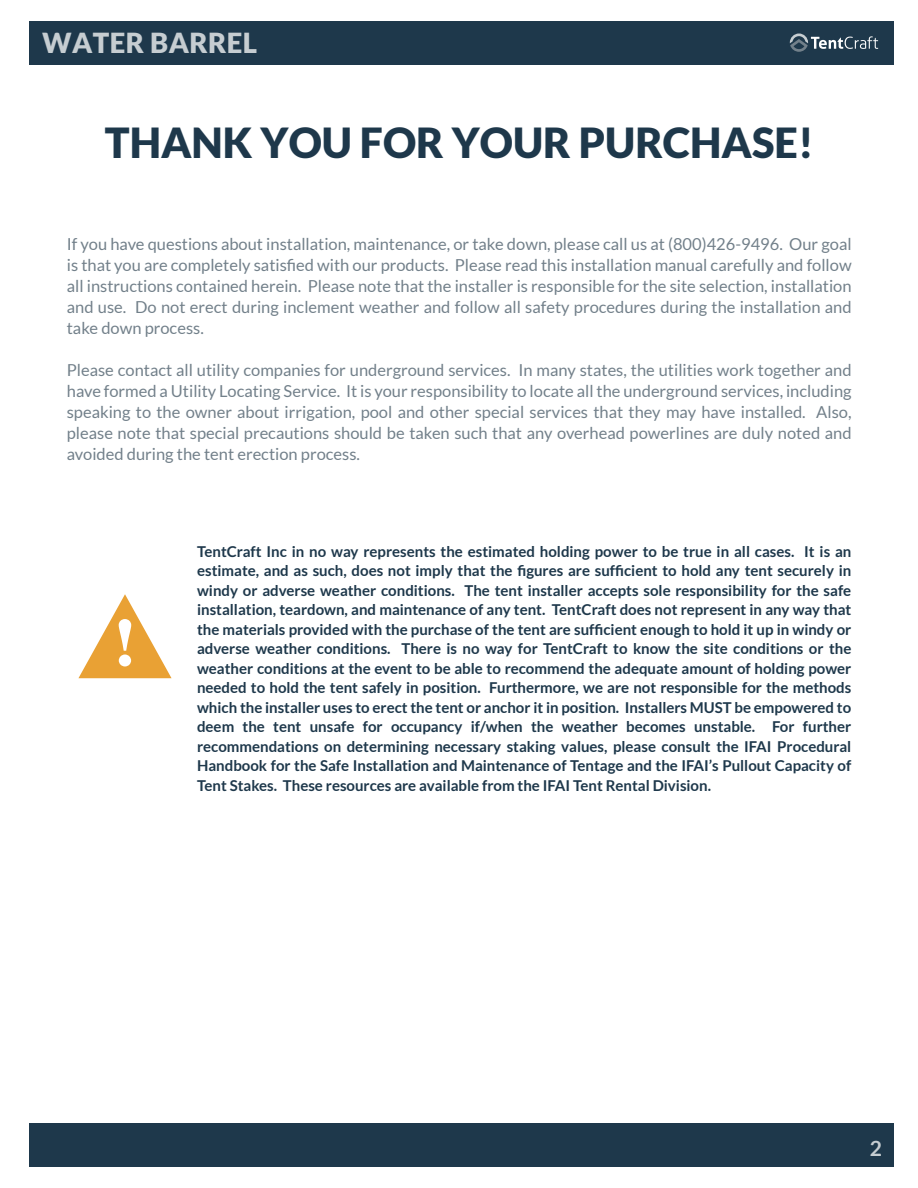
<style>
.page{position:relative;width:918px;height:1188px;background:#fff}
.page>*{position:absolute;margin:0;border:0;box-sizing:border-box;transform-origin:0 0}
.t1{font:900 41.55px "Lato";color:#1e384b}
.t2{font:900 27.6px "Lato";letter-spacing:.015em;color:#c6cdd1}
.t3{font:700 21px "Lato";color:#c6cdd1}
.t4{font:16.5px/21px "Lato";color:#72808a;text-align:justify}
.t5{font:700 15px/19.5px "Lato";color:#1e384b;text-align:justify}
</style>
<div class="page">
<div style="left:29px;top:21px;width:865px;height:43px;background:#1e384b"></div>
<div style="left:29px;top:1124px;width:865px;height:43px;background:#1e384b"></div>
<svg style="left:78px;top:594px;width:94px;height:84px"></svg>
<svg style="left:790px;top:34px;width:88px;height:18px"></svg>
<h2 class="t2" style="left:42px;top:27px;width:216px">WATER BARREL</h2>
<h1 class="t1" style="left:105px;top:118px;width:710px">THANK YOU FOR YOUR PURCHASE!</h1>
<p class="t4" style="left:67px;top:233px;width:786px">If you have questions about installation, maintenance, or take down, please call us at (800)426-9496. Our goal is that you are completely satisfied with our products. Please read this installation manual carefully and follow all instructions contained herein. Please note that the installer is responsible for the site selection, installation and use. Do not erect during inclement weather and follow all safety procedures during the installation and take down process.</p>
<p class="t4" style="left:67px;top:359px;width:786px">Please contact all utility companies for underground services. In many states, the utilities work together and have formed a Utility Locating Service. It is your responsibility to locate all the underground services, including speaking to the owner about irrigation, pool and other special services that they may have installed. Also, please note that special precautions should be taken such that any overhead powerlines are duly noted and avoided during the tent erection process.</p>
<p class="t5" style="left:197px;top:541px;width:656px">TentCraft Inc in no way represents the estimated holding power to be true in all cases. It is an estimate, and as such, does not imply that the figures are sufficient to hold any tent securely in windy or adverse weather conditions. The tent installer accepts sole responsibility for the safe installation, teardown, and maintenance of any tent. TentCraft does not represent in any way that the materials provided with the purchase of the tent are sufficient enough to hold it up in windy or adverse weather conditions. There is no way for TentCraft to know the site conditions or the weather conditions at the event to be able to recommend the adequate amount of holding power needed to hold the tent safely in position. Furthermore, we are not responsible for the methods which the installer uses to erect the tent or anchor it in position. Installers MUST be empowered to deem the tent unsafe for occupancy if/when the weather becomes unstable. For further recommendations on determining necessary staking values, please consult the IFAI Procedural Handbook for the Safe Installation and Maintenance of Tentage and the IFAI’s Pullout Capacity of Tent Stakes. These resources are available from the IFAI Tent Rental Division.</p>
<h3 class="t3" style="left:870px;top:1136px;width:14px">2</h3>
</div>
